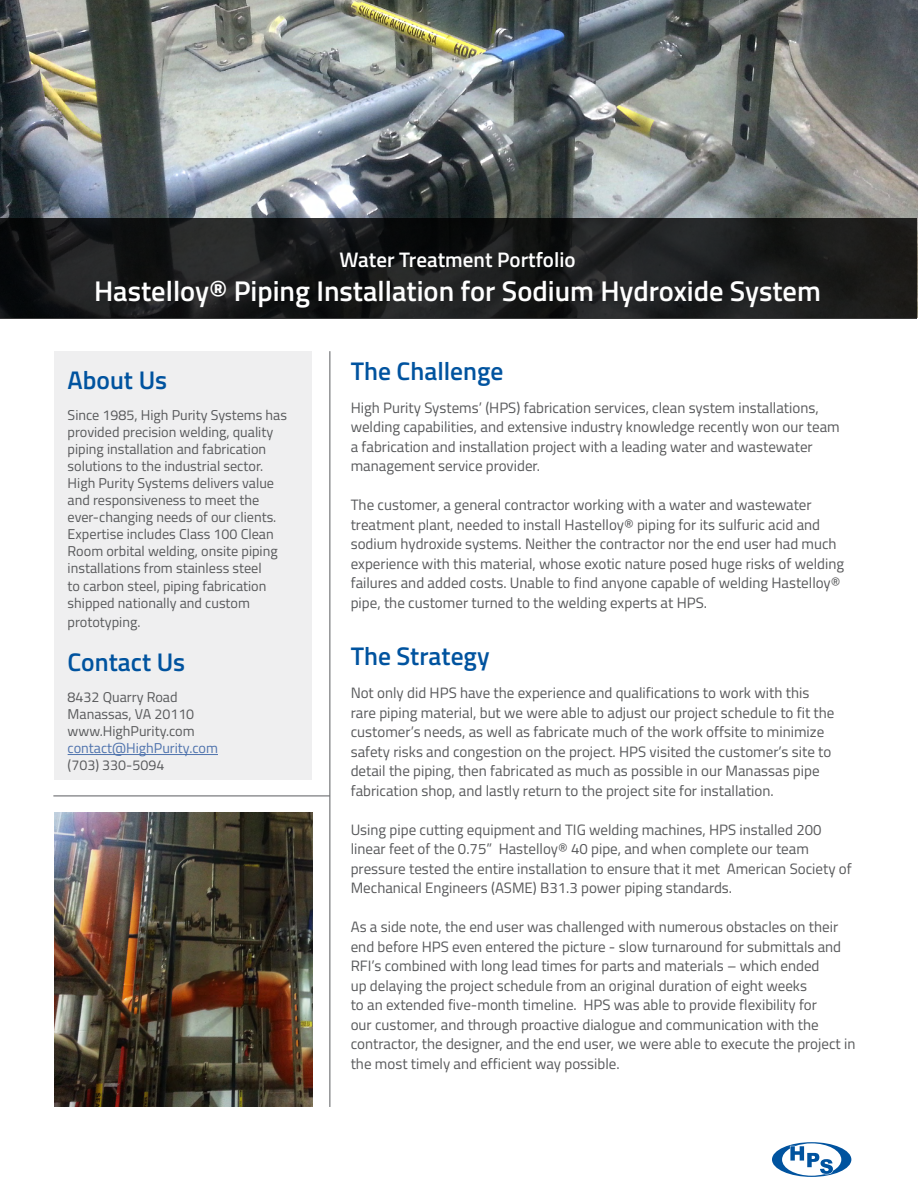
<style>
.page{position:relative;width:918px;height:1188px;background:#fff}
.page>*{position:absolute;margin:0;border:0;box-sizing:border-box;transform-origin:0 0}
.t1{font:600 28.5px "Titillium Web";color:#fff}
.t2{font:600 25.5px "Titillium Web";color:#00539f}
.t3{font:600 21px "Titillium Web";color:#fff}
.t4{font:15px/19.5px "Titillium Web";color:#58595b}
.t5{font:14.25px/17.1px "Titillium Web";color:#58595b}
.t6{font:14.25px "Titillium Web";color:#4f73ad}
</style>
<div class="page">
<img style="left:0;top:0;width:918px;height:317px">
<svg style="left:0;top:218px;width:917px;height:100px"></svg>
<svg style="left:772px;top:1142px;width:79px;height:35px"></svg>
<img style="left:54px;top:812px;width:258px;height:295px">
<hr style="left:329px;top:351px;width:1px;height:756px;background:#6d6e71">
<hr style="left:53px;top:795px;width:277px;height:1px;background:#6d6e71">
<div style="left:54px;top:351px;width:258px;height:428px;background:#efeff0"></div>
<hr style="left:68px;top:754px;width:150px;height:1px;background:#4f73ad">
<h3 class="t3" style="left:339px;top:244px;width:238px">Water Treatment Portfolio</h3>
<h1 class="t1" style="left:94px;top:270px;width:728px">Hastelloy® Piping Installation for Sodium Hydroxide System</h1>
<h2 class="t2" style="left:68px;top:361px;width:101px">About Us</h2>
<p class="t5" style="left:68px;top:405px;width:221px">Since 1985, High Purity Systems has provided precision welding, quality piping installation and fabrication solutions to the industrial sector.<br>High Purity Systems delivers value and responsiveness to meet the ever-changing needs of our clients.<br>Expertise includes Class 100 Clean Room orbital welding, onsite piping installations from stainless steel<br>to carbon steel, piping fabrication shipped nationally and custom</p>
<p class="t5" style="left:68px;top:613px;width:74px">prototyping.</p>
<h2 class="t2" style="left:68px;top:643px;width:119px">Contact Us</h2>
<p class="t5" style="left:68px;top:688px;width:129px">8432 Quarry Road<br>Manassas, VA 20110 www.HighPurity.com</p>
<p class="t6" style="left:68px;top:738px;width:152px">contact@HighPurity.com</p>
<p class="t5" style="left:68px;top:756px;width:98px">(703) 330-5094</p>
<h2 class="t2" style="left:351px;top:352px;width:154px">The Challenge</h2>
<p class="t4" style="left:351px;top:397px;width:491px">High Purity Systems’ (HPS) fabrication services, clean system installations, welding capabilities, and extensive industry knowledge recently won our team a fabrication and installation project with a leading water and wastewater management service provider.</p>
<p class="t4" style="left:351px;top:495px;width:495px">The customer, a general contractor working with a water and wastewater treatment plant, needed to install Hastelloy® piping for its sulfuric acid and sodium hydroxide systems. Neither the contractor nor the end user had much experience with this material, whose exotic nature posed huge risks of welding failures and added costs. Unable to find anyone capable of welding Hastelloy® pipe, the customer turned to the welding experts at HPS.</p>
<h2 class="t2" style="left:351px;top:637px;width:140px">The Strategy</h2>
<p class="t4" style="left:351px;top:683px;width:485px">Not only did HPS have the experience and qualifications to work with this rare piping material, but we were able to adjust our project schedule to fit the customer’s needs, as well as fabricate much of the work offsite to minimize safety risks and congestion on the project. HPS visited the customer’s site to detail the piping, then fabricated as much as possible in our Manassas pipe fabrication shop, and lastly return to the project site for installation.</p>
<p class="t4" style="left:351px;top:819px;width:503px">Using pipe cutting equipment and TIG welding machines, HPS installed 200 linear feet of the 0.75” Hastelloy® 40 pipe, and when complete our team pressure tested the entire installation to ensure that it met American Society of Mechanical Engineers (ASME) B31.3 power piping standards.</p>
<p class="t4" style="left:351px;top:917px;width:506px">As a side note, the end user was challenged with numerous obstacles on their end before HPS even entered the picture - slow turnaround for submittals and RFI’s combined with long lead times for parts and materials – which ended<br>up delaying the project schedule from an original duration of eight weeks<br>to an extended five-month timeline. HPS was able to provide flexibility for<br>our customer, and through proactive dialogue and communication with the contractor, the designer, and the end user, we were able to execute the project in the most timely and efficient way possible.</p>
</div>
